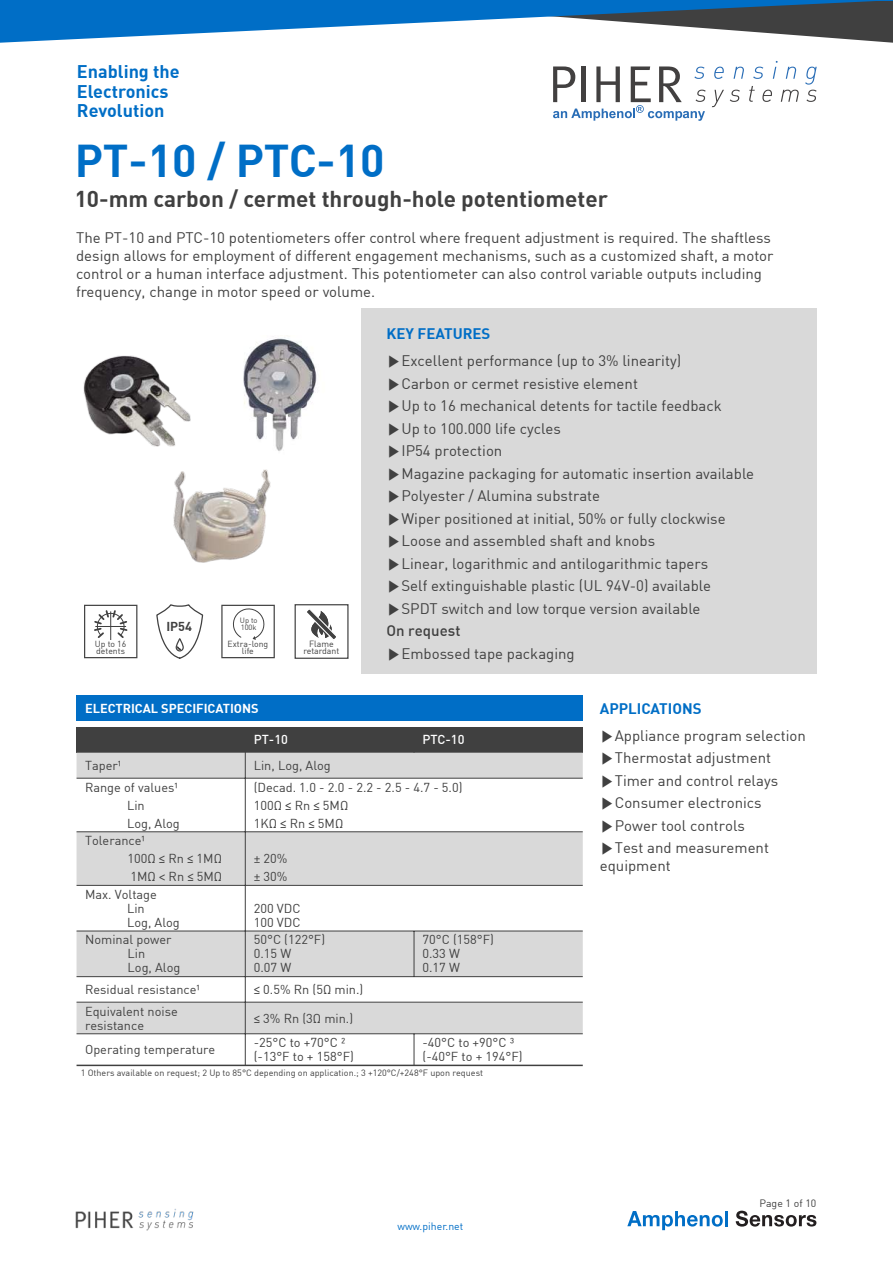
<style>
.page{position:relative;width:893px;height:1263px;background:#fff}
.page>*{position:absolute;margin:0;border:0;box-sizing:border-box;transform-origin:0 0}
.t1{font:700 45px "DIN";color:#006ec6}
.t2{font:700 22.5px "DIN";color:#404040}
.t3{font:700 18px/19.8px "DIN";color:#006ec6}
.t4{font:15px/22.5px "DIN";color:#404040}
.t5{font:12.75px/14px "DIN";color:#404040}
.t6{font:700 12.75px "DIN";color:#fff}
.t7{font:500 12.75px "DIN";color:#fff}
.t8{font:700 12.75px "DIN";color:#404040}
.t9{font:10.5px "DIN";color:#006ec6}
.t10{font:10.5px "DIN";color:#404040}
.t11{font:9px "DIN";color:#404040}
.t12{font:8.85px/7.6px "DIN";color:#404040;text-align:center}
.t13{font:8.7px/7.5px "DIN";color:#404040}
.t14{font:7.5px/7.2px "DIN";color:#404040}
.s1{font-weight:700;color:#006ec6}
.s2{font-family:"Malgun Gothic"}
.s3{font-weight:500}
.s4{font-family:"Calibri"}
</style>
<div class="page">
<img style="left:173px;top:470px;width:98px;height:93px">
<hr style="left:725px;top:1211px;width:3px;height:15px;background:#006ec6">
<svg style="left:627px;top:1211px;width:96px;height:19px"></svg>
<svg style="left:736px;top:1211px;width:80px;height:15px"></svg>
<svg style="left:1px;top:1px;width:891px;height:42px"></svg>
<hr style="left:892px;top:0;width:1px;height:43px;background:#404040">
<hr style="left:0;top:0;width:1px;height:43px;background:#006ec6">
<hr style="left:0;top:0;width:893px;height:1px;background:#006ec6">
<svg style="left:714px;top:67px;width:10px;height:12px"></svg>
<svg style="left:733px;top:67px;width:11px;height:12px"></svg>
<svg style="left:753px;top:67px;width:10px;height:12px"></svg>
<svg style="left:773px;top:61px;width:5px;height:18px"></svg>
<svg style="left:786px;top:67px;width:10px;height:12px"></svg>
<svg style="left:712px;top:90px;width:12px;height:17px"></svg>
<svg style="left:730px;top:90px;width:10px;height:12px"></svg>
<svg style="left:749px;top:86px;width:6px;height:16px"></svg>
<svg style="left:762px;top:90px;width:10px;height:12px"></svg>
<svg style="left:781px;top:90px;width:18px;height:12px"></svg>
<svg style="left:805px;top:67px;width:12px;height:35px"></svg>
<svg style="left:553px;top:66px;width:153px;height:55px"></svg>
<img style="left:75px;top:1208px;width:119px;height:23px">
<div style="left:361px;top:308px;width:455px;height:365px;background:#d9d9d9"></div>
<div style="left:295px;top:604px;width:54px;height:55px;background:#fff;border:1px solid #454545"></div>
<svg style="left:307px;top:609px;width:29px;height:30px"></svg>
<svg style="left:156px;top:605px;width:48px;height:54px"></svg>
<div style="left:77px;top:695px;width:506px;height:26px;background:#006ec6"></div>
<div style="left:77px;top:727px;width:506px;height:26px;background:#404040"></div>
<div style="left:77px;top:753px;width:506px;height:25px;background:#d9d9d9"></div>
<svg style="left:77px;top:779px;width:506px;height:288px"></svg>
<div style="left:84px;top:605px;width:53px;height:53px;background:#fff;border:1px solid #454545"></div>
<svg style="left:94px;top:610px;width:34px;height:30px"></svg>
<div style="left:221px;top:605px;width:54px;height:53px;background:#fff;border:1px solid #454545"></div>
<svg style="left:231px;top:606px;width:35px;height:34px"></svg>
<hr style="left:245px;top:727px;width:1px;height:338px;background:#404040">
<hr style="left:414px;top:931px;width:1px;height:46px;background:#404040">
<hr style="left:414px;top:1034px;width:1px;height:31px;background:#404040">
<hr style="left:77px;top:778px;width:506px;height:1px;background:#404040">
<hr style="left:77px;top:831px;width:506px;height:1px;background:#404040">
<hr style="left:77px;top:885px;width:506px;height:1px;background:#404040">
<hr style="left:77px;top:931px;width:506px;height:1px;background:#404040">
<hr style="left:77px;top:976px;width:506px;height:1px;background:#404040">
<hr style="left:77px;top:1002px;width:506px;height:1px;background:#404040">
<hr style="left:77px;top:1033px;width:506px;height:1px;background:#404040">
<hr style="left:77px;top:1065px;width:506px;height:1px;background:#404040">
<img style="left:243px;top:338px;width:74px;height:113px">
<img style="left:83px;top:356px;width:107px;height:90px">
<p class="t3" style="left:77px;top:61px;width:104px">Enabling the<br>Electronics<br>Revolution</p>
<h1 class="t1" style="left:75px;top:132px;width:312px">PT-10 / PTC-10</h1>
<h2 class="t2" style="left:75px;top:184px;width:535px">10-mm carbon / cermet through-hole potentiometer</h2>
<p class="t4" style="left:76px;top:228px;width:699px;line-height:18px">The PT-10 and PTC-10 potentiometers offer control where frequent adjustment is required. The shaftless design allows for employment of different engagement mechanisms, such as a customized shaft, a motor control or a human interface adjustment. This potentiometer can also control variable outputs including frequency, change in motor speed or volume.</p>
<p class="t4" style="left:386px;top:320px;width:296px;line-height:27px"><span class="s1">KEY FEATURES<br></span><span class="s2">▶</span>Excellent performance (up to 3% linearity)</p>
<p class="t4" style="left:386px;top:372px;width:369px"><span class="s2">▶</span>Carbon or cermet resistive element<br><span class="s2">▶</span>Up to 16 mechanical detents for tactile feedback <span class="s2">▶</span>Up to 100.000 life cycles<br><span class="s2">▶</span>IP54 protection<br><span class="s2">▶</span>Magazine packaging for automatic insertion available <span class="s2">▶</span>Polyester / Alumina substrate<br><span class="s2">▶</span>Wiper positioned at initial, 50% or fully clockwise <span class="s2">▶</span>Loose and assembled shaft and knobs<br><span class="s2">▶</span>Linear, logarithmic and antilogarithmic tapers<br><span class="s2">▶</span>Self extinguishable plastic (UL 94V-0) available <span class="s2">▶</span>SPDT switch and low torque version available<br><span class="s3">On request<br></span><span class="s2">▶</span>Embossed tape packaging</p>
<p class="t14" style="left:240px;top:616px;width:19px">Up to<br>100k</p>
<p class="t8" style="left:166px;top:618px;width:27px">IP54</p>
<p class="t12" style="left:303px;top:639px;width:38px">Flame retardant</p>
<p class="t13" style="left:95px;top:640px;width:33px">Up to 16 detents</p>
<p class="t13" style="left:228px;top:640px;width:42px;text-align:center">Extra-long life</p>
<p class="t6" style="left:85px;top:700px;width:175px">ELECTRICAL SPECIFICATIONS</p>
<p class="t7" style="left:254px;top:732px;width:36px">PT-10</p>
<p class="t7" style="left:423px;top:732px;width:43px">PTC-10</p>
<p class="t5" style="left:85px;top:758px;width:38px">Taper¹</p>
<p class="t5" style="left:254px;top:758px;width:79px">Lin, Log, Alog</p>
<p class="t5" style="left:127px;top:778px;width:54px;line-height:18px;text-indent:-42px">Range of values¹<br>Lin<br>Log, Alog</p>
<p class="t5" style="left:254px;top:778px;width:210px;line-height:18px">(Decad. 1.0 - 2.0 - 2.2 - 2.5 - 4.7 - 5.0)<br>100Ω <span class="s4">≤</span> Rn <span class="s4">≤</span> 5MΩ<br>1KΩ <span class="s4">≤</span> Rn <span class="s4">≤</span> 5MΩ</p>
<p class="t5" style="left:127px;top:831px;width:96px;line-height:18px;text-indent:-42px">Tolerance¹<br>100Ω <span class="s4">≤</span> Rn <span class="s4">≤</span> 1MΩ<br>1MΩ <span class="s4">&lt;</span> Rn <span class="s4">≤</span> 5MΩ</p>
<p class="t5" style="left:254px;top:849px;width:35px;line-height:18px">± 20% ± 30%</p>
<p class="t5" style="left:127px;top:887px;width:54px;text-indent:-42px">Max. Voltage<br>Lin<br>Log, Alog</p>
<p class="t5" style="left:254px;top:901px;width:48px">200 VDC<br>100 VDC</p>
<p class="t5" style="left:128px;top:932px;width:54px;text-indent:-43px">Nominal power<br>Lin<br>Log, Alog</p>
<p class="t5" style="left:254px;top:932px;width:73px">50°C (122°F)<br>0.15 W<br>0.07 W</p>
<p class="t5" style="left:423px;top:932px;width:73px">70°C (158°F)<br>0.33 W<br>0.17 W</p>
<p class="t5" style="left:85px;top:982px;width:116px">Residual resistance¹</p>
<p class="t5" style="left:254px;top:982px;width:111px"><span class="s4">≤</span> 0.5% Rn (5Ω min.)</p>
<p class="t5" style="left:85px;top:1003px;width:94px">Equivalent noise resistance</p>
<p class="t5" style="left:254px;top:1011px;width:101px"><span class="s4">≤</span> 3% Rn (3Ω min.)</p>
<p class="t5" style="left:85px;top:1042px;width:132px">Operating temperature</p>
<p class="t5" style="left:254px;top:1035px;width:102px">-25°C to +70°C ² (-13°F to + 158°F)</p>
<p class="t5" style="left:423px;top:1035px;width:102px">-40°C to +90°C ³ (-40°F to + 194°F)</p>
<p class="t11" style="left:81px;top:1067px;width:404px">1 Others available on request; 2 Up to 85°C depending on application.; 3 +120°C/+248°F upon request</p>
<p class="t9" style="left:397px;top:1220px;width:67px">www.piher.net</p>
<p class="t4" style="left:600px;top:694px;width:208px;line-height:27px"><span class="s1">APPLICATIONS<br></span><span class="s2">▶</span>Appliance program selection</p>
<p class="t4" style="left:600px;top:746px;width:180px"><span class="s2">▶</span>Thermostat adjustment <span class="s2">▶</span>Timer and control relays <span class="s2">▶</span>Consumer electronics <span class="s2">▶</span>Power tool controls <span class="s2">▶</span>Test and measurement</p>
<p class="t4" style="left:600px;top:854px;width:73px">equipment</p>
<p class="t10" style="left:760px;top:1196px;width:58px">Page 1 of 10</p>
</div>
